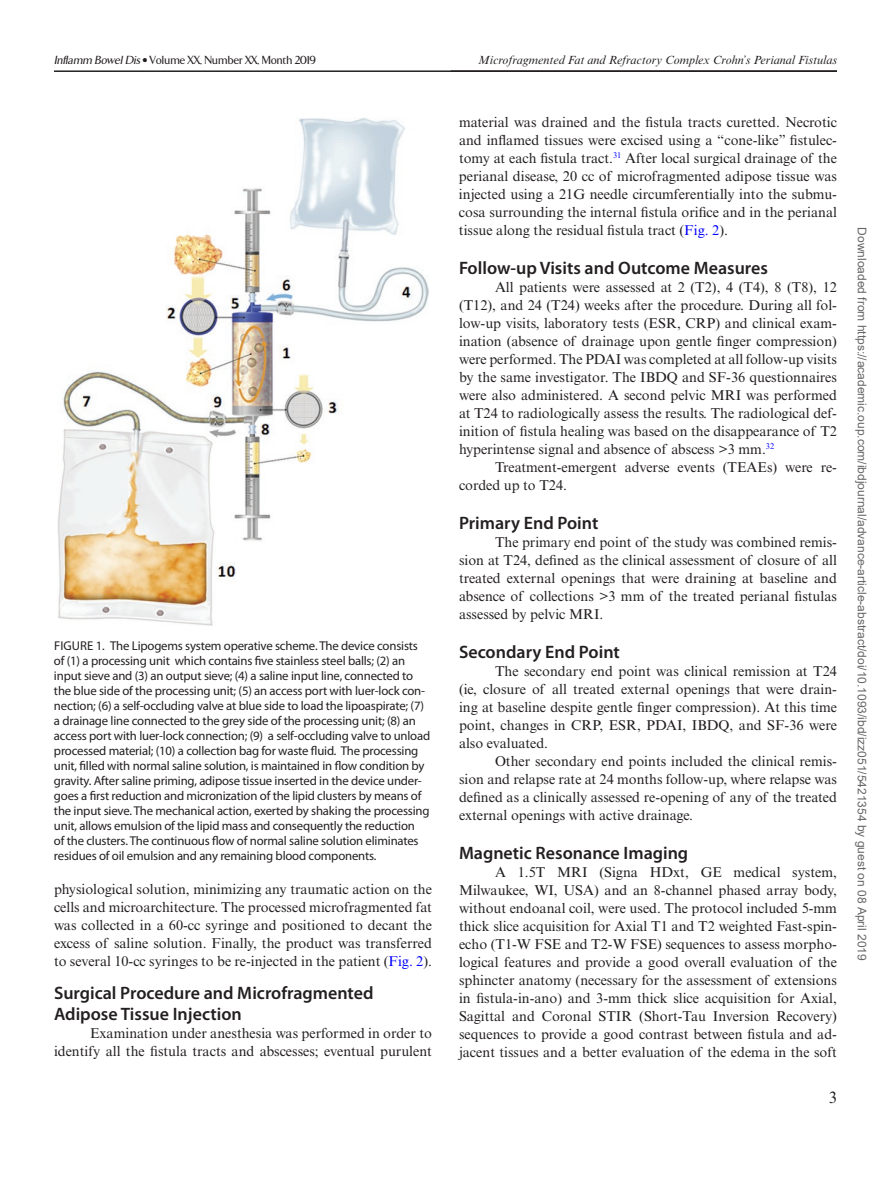
<style>
.page{position:relative;width:891px;height:1188px;background:#fff}
.page>*{position:absolute;margin:0;border:0;box-sizing:border-box;transform-origin:0 0}
.t1{font:600 18px/21px "Myriad Pro";color:#231f20}
.t2{font:16.5px "Times New Roman MT Std";color:#231f20}
.t3{font:14.25px/18px "Times New Roman MT Std";color:#231f20;text-align:justify}
.t4{font:12.75px/15px "Myriad Pro";letter-spacing:-.015em;color:#231f20}
.t5{font:12px "Arial";color:#666}
.t6{font:italic 12px "Times New Roman MT Std";color:#231f20}
.t7{font:500 12px "TF Arrow";color:#231f20}
.s1{font-style:italic}
.s2{color:#00f}
</style>
<div class="page">
<hr style="left:54px;top:70px;width:783px;height:2px;background:#231f20">
<img style="left:58px;top:118px;width:370px;height:508px">
<p class="t7" style="left:54px;top:54px;width:264px"><span class="s1">Inflamm BowelDis</span>• Volume XX, Number XX, Month 2019</p>
<p class="t4" style="left:54px;top:638px;width:378px">FIGURE 1. The Lipogems system operative scheme. The device consists of (1) a processing unit which contains five stainless steel balls; (2) an input sieve and (3) an output sieve; (4) a saline input line, connected to the blue side of the processing unit; (5) an access port with luer‐lock con&shy;nection; (6) a self‐occluding valve at blue side to load the lipoaspirate; (7) a drainage line connected to the grey side of the processing unit; (8) an access port with luer-lock connection; (9) a self-occluding valve to unload processed material; (10) a collection bag for waste fluid. The processing unit, filled with normal saline solution, is maintained in flow condition by gravity. After saline priming, adipose tissue inserted in the device under&shy;goes a first reduction and micronization of the lipid clusters by means of the input sieve. The mechanical action, exerted by shaking the processing unit, allows emulsion of the lipid mass and consequently the reduction<br>of the clusters. The continuous flow of normal saline solution eliminates residues of oil emulsion and any remaining blood components.</p>
<p class="t3" style="left:54px;top:880px;width:380px">physiological solution, minimizing any traumatic action on the cells and microarchitecture. The processed microfragmented fat was collected in a 60-cc syringe and positioned to decant the excess of saline solution. Finally, the product was transferred to several 10-cc syringes to be re-injected in the patient (<span class="s2">Fig. 2</span>).</p>
<p class="t1" style="left:54px;top:982px;width:321px">Surgical Procedure and Microfragmented<br>Adipose Tissue Injection</p>
<p class="t3" style="left:54px;top:1024px;width:380px;text-align:right">Examination under anesthesia was performed in order to identify all the fistula tracts and abscesses; eventual purulent</p>
<p class="t6" style="left:478px;top:54px;width:361px">Microfragmented Fat and Refractory Complex Crohn’s Perianal Fistulas</p>
<p class="t3" style="left:459px;top:113px;width:380px">material was drained and the fistula tracts curetted. Necrotic and inflamed tissues were excised using a “cone-like” fistulec&shy;tomy at each fistula tract.<sup>31</sup> After local surgical drainage of the perianal disease, 20 cc of microfragmented adipose tissue was injected using a 21G needle circumferentially into the submu&shy;cosa surrounding the internal fistula orifice and in the perianal tissue along the residual fistula tract (<span class="s2">Fig. 2</span>).</p>
<p class="t1" style="left:459px;top:257px;width:311px">Follow-up Visits and Outcome Measures</p>
<p class="t3" style="left:459px;top:278px;width:380px;text-indent:36px">All patients were assessed at 2 (T2), 4 (T4), 8 (T8), 12 (T12), and 24 (T24) weeks after the procedure. During all fol&shy;low-up visits, laboratory tests (ESR, CRP) and clinical exam&shy;ination (absence of drainage upon gentle finger compression) were performed. The PDAI was completed at all follow-up visits by the same investigator. The IBDQ and SF-36 questionnaires were also administered. A second pelvic MRI was performed at T24 to radiologically assess the results. The radiological def&shy;inition of fistula healing was based on the disappearance of T2 hyperintense signal and absence of abscess &gt;3 mm.<sup>32</sup></p>
<p class="t3" style="left:459px;top:458px;width:380px;text-indent:36px">Treatment-emergent adverse events (TEAEs) were re&shy;corded up to T24.</p>
<p class="t1" style="left:459px;top:512px;width:141px">Primary End Point</p>
<p class="t3" style="left:459px;top:533px;width:380px;text-indent:36px">The primary end point of the study was combined remis&shy;sion at T24, defined as the clinical assessment of closure of all treated external openings that were draining at baseline and absence of collections &gt;3 mm of the treated perianal fistulas assessed by pelvic MRI.</p>
<p class="t1" style="left:459px;top:641px;width:162px">Secondary End Point</p>
<p class="t3" style="left:459px;top:662px;width:380px;text-indent:36px">The secondary end point was clinical remission at T24 (ie, closure of all treated external openings that were drain&shy;ing at baseline despite gentle finger compression). At this time point, changes in CRP, ESR, PDAI, IBDQ, and SF-36 were also evaluated.</p>
<p class="t3" style="left:459px;top:752px;width:380px;text-indent:36px">Other secondary end points included the clinical remis&shy;sion and relapse rate at 24 months follow-up, where relapse was defined as a clinically assessed re-opening of any of the treated external openings with active drainage.</p>
<p class="t1" style="left:459px;top:842px;width:231px">Magnetic Resonance Imaging</p>
<p class="t3" style="left:459px;top:863px;width:380px;text-indent:36px">A 1.5T MRI (Signa HDxt, GE medical system, Milwaukee, WI, USA) and an 8-channel phased array body, without endoanal coil, were used. The protocol included 5-mm thick slice acquisition for Axial T1 and T2 weighted Fast-spin&shy;echo (T1-W FSE and T2-W FSE) sequences to assess morpho&shy;logical features and provide a good overall evaluation of the sphincter anatomy (necessary for the assessment of extensions in fistula-in-ano) and 3-mm thick slice acquisition for Axial, Sagittal and Coronal STIR (Short-Tau Inversion Recovery) sequences to provide a good contrast between fistula and ad&shy;jacent tissues and a better evaluation of the edema in the soft</p>
<p class="t2" style="left:829px;top:1088px;width:10px">3</p>
<p class="t5" style="left:866px;top:227px;width:735px;rotate:90deg">Downloaded from https://academic.oup.com/ibdjournal/advance-article-abstract/doi/10.1093/ibd/izz051/5421354 by guest on 08 April 2019</p>
</div>
